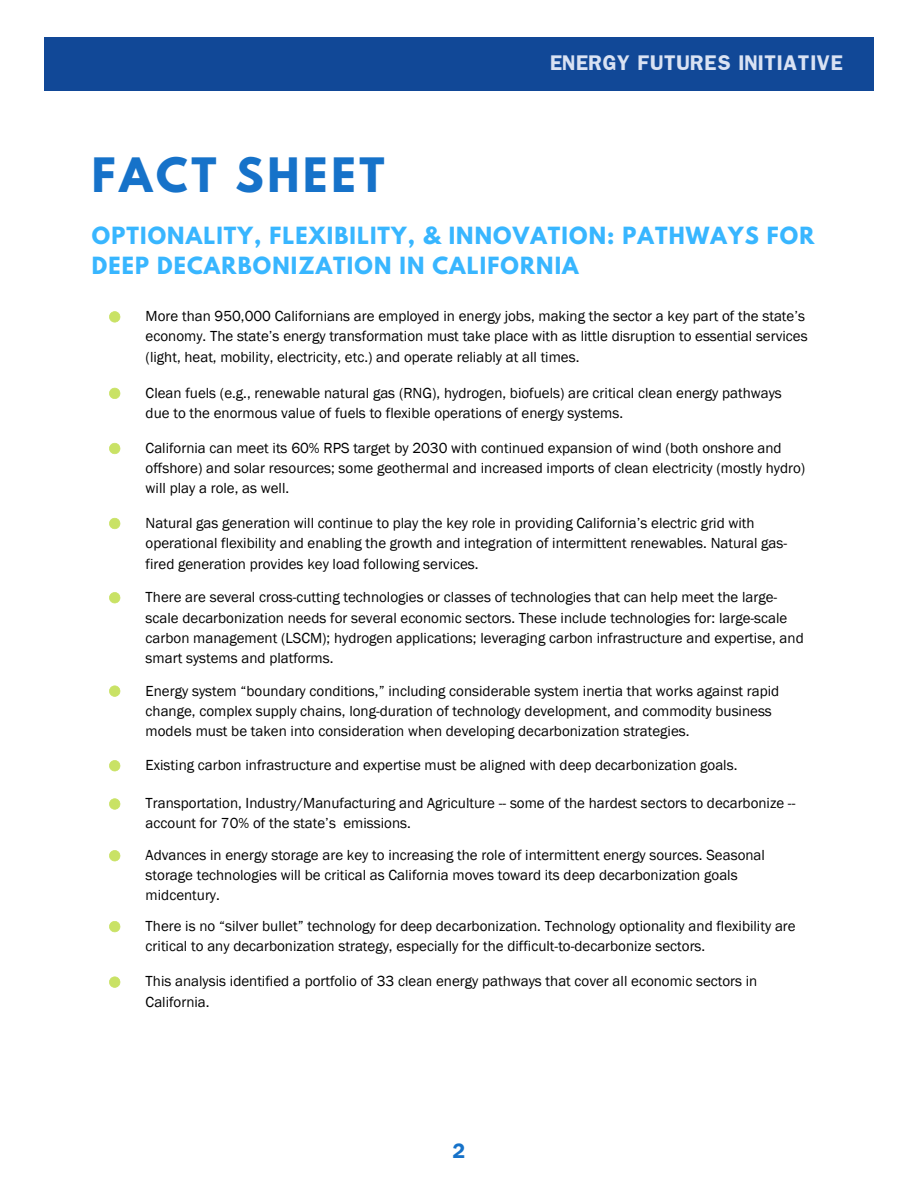
<style>
.page{position:relative;width:918px;height:1188px;background:#fff}
.page>*{position:absolute;margin:0;border:0;box-sizing:border-box;transform-origin:0 0}
.t1{font:700 42px "League Spartan";letter-spacing:.09em;color:#1672c9}
.t2{font:700 21px/29.2px "League Spartan";letter-spacing:.055em;color:#38b6ff}
.t3{font:700 18px "Franklin";letter-spacing:.025em;color:#d9e2f3}
.t4{font:700 18px "Franklin";color:#1672c9}
.t5{font:15px/20.2px "Franklin Gothic";color:#000}
</style>
<div class="page">
<div style="left:44px;top:37px;width:830px;height:54px;background:#114897"></div>
<svg style="left:109px;top:311px;width:11px;height:11px"></svg>
<svg style="left:109px;top:388px;width:11px;height:11px"></svg>
<svg style="left:109px;top:443px;width:11px;height:11px"></svg>
<svg style="left:109px;top:518px;width:11px;height:11px"></svg>
<svg style="left:109px;top:592px;width:11px;height:11px"></svg>
<svg style="left:109px;top:686px;width:11px;height:11px"></svg>
<svg style="left:109px;top:760px;width:11px;height:11px"></svg>
<svg style="left:109px;top:798px;width:11px;height:12px"></svg>
<svg style="left:109px;top:850px;width:11px;height:11px"></svg>
<svg style="left:109px;top:921px;width:11px;height:11px"></svg>
<svg style="left:109px;top:977px;width:11px;height:11px"></svg>
<p class="t3" style="left:550px;top:51px;width:294px">ENERGY FUTURES INITIATIVE</p>
<h1 class="t1" style="left:92px;top:154px;width:294px">FACT SHEET</h1>
<h2 class="t2" style="left:92px;top:224px;width:724px">OPTIONALITY, FLEXIBILITY, &amp; INNOVATION: PATHWAYS FOR<br>DEEP DECARBONIZATION IN CALIFORNIA</h2>
<p class="t5" style="left:146px;top:306px;width:664px">More than 950,000 Californians are employed in energy jobs, making the sector a key part of the state’s economy. The state’s energy transformation must take place with as little disruption to essential services (light, heat, mobility, electricity, etc.) and operate reliably at all times.</p>
<p class="t5" style="left:146px;top:382px;width:638px">Clean fuels (e.g., renewable natural gas (RNG), hydrogen, biofuels) are critical clean energy pathways due to the enormous value of fuels to flexible operations of energy systems.</p>
<p class="t5" style="left:146px;top:437px;width:661px">California can meet its 60% RPS target by 2030 with continued expansion of wind (both onshore and offshore) and solar resources; some geothermal and increased imports of clean electricity (mostly hydro) will play a role, as well.</p>
<p class="t5" style="left:146px;top:513px;width:643px">Natural gas generation will continue to play the key role in providing California’s electric grid with operational flexibility and enabling the growth and integration of intermittent renewables. Natural gas&shy;fired generation provides key load following services.</p>
<p class="t5" style="left:146px;top:587px;width:660px">There are several cross-cutting technologies or classes of technologies that can help meet the large&shy;scale decarbonization needs for several economic sectors. These include technologies for: large-scale carbon management (LSCM); hydrogen applications; leveraging carbon infrastructure and expertise, and smart systems and platforms.</p>
<p class="t5" style="left:146px;top:680px;width:635px">Energy system “boundary conditions,” including considerable system inertia that works against rapid change, complex supply chains, long-duration of technology development, and commodity business models must be taken into consideration when developing decarbonization strategies.</p>
<p class="t5" style="left:146px;top:755px;width:593px">Existing carbon infrastructure and expertise must be aligned with deep decarbonization goals.</p>
<p class="t5" style="left:146px;top:793px;width:651px">Transportation, Industry/Manufacturing and Agriculture -- some of the hardest sectors to decarbonize -- account for 70% of the state’s emissions.</p>
<p class="t5" style="left:146px;top:845px;width:621px">Advances in energy storage are key to increasing the role of intermittent energy sources. Seasonal storage technologies will be critical as California moves toward its deep decarbonization goals midcentury.</p>
<p class="t5" style="left:146px;top:915px;width:652px">There is no “silver bullet” technology for deep decarbonization. Technology optionality and flexibility are critical to any decarbonization strategy, especially for the difficult-to-decarbonize sectors.</p>
<p class="t5" style="left:146px;top:971px;width:613px">This analysis identified a portfolio of 33 clean energy pathways that cover all economic sectors in<br>California.</p>
<p class="t4" style="left:453px;top:1138px;width:14px">2</p>
</div>
